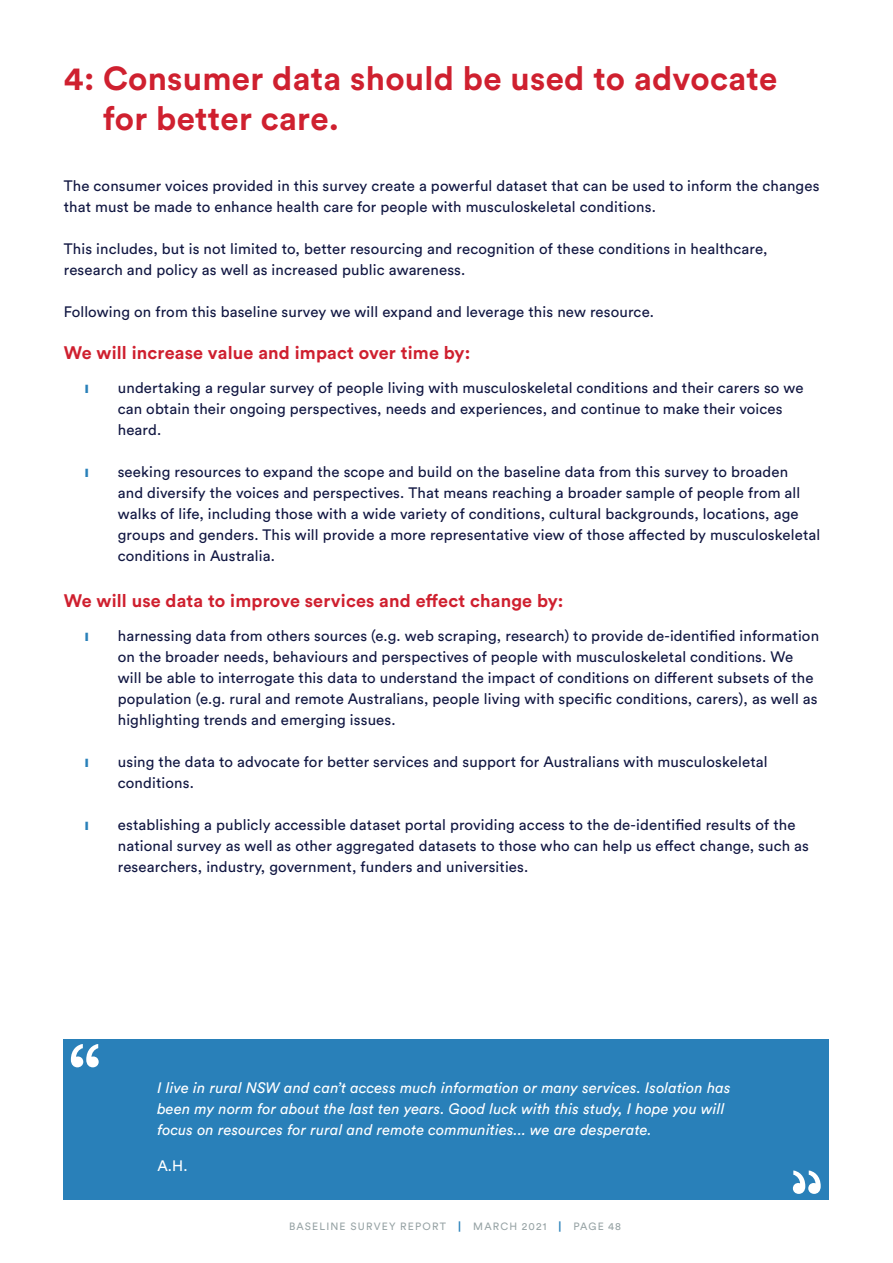
<style>
.page{position:relative;width:893px;height:1263px;background:#fff}
.page>*{position:absolute;margin:0;border:0;box-sizing:border-box;transform-origin:0 0}
.t1{font:700 33px/39.6px "Circular Std";letter-spacing:.01em;color:#cf202f}
.t2{font:700 18px "Circular Std";letter-spacing:.01em;color:#cf202f}
.t3{font:15px/21px "Circular Std";letter-spacing:.01em;color:#111742}
.t4{font:italic 15px/21px "Circular Std";letter-spacing:.01em;color:#fff}
.t5{font:15px "Circular Std";color:#fff}
.t6{font:10.5px "Circular Std";letter-spacing:.11em;color:#98a4a6}
.s1{font-weight:900;color:#2980b9}
</style>
<div class="page">
<div style="left:64px;top:1039px;width:765px;height:160px;background:#2980b9"></div>
<svg style="left:71px;top:1044px;width:28px;height:23px"></svg>
<svg style="left:793px;top:1170px;width:28px;height:24px"></svg>
<h1 class="t1" style="left:103px;top:58px;width:676px;text-indent:-39px">4: Consumer data should be used to advocate for better care.</h1>
<p class="t3" style="left:64px;top:175px;width:757px">The consumer voices provided in this survey create a powerful dataset that can be used to inform the changes that must be made to enhance health care for people with musculoskeletal conditions.</p>
<p class="t3" style="left:64px;top:238px;width:705px">This includes, but is not limited to, better resourcing and recognition of these conditions in healthcare, research and policy as well as increased public awareness.</p>
<p class="t3" style="left:64px;top:301px;width:592px">Following on from this baseline survey we will expand and leverage this new resource.</p>
<p class="t2" style="left:64px;top:341px;width:408px">We will increase value and impact over time by:</p>
<p class="t3" style="left:118px;top:377px;width:687px">undertaking a regular survey of people living with musculoskeletal conditions and their carers so we can obtain their ongoing perspectives, needs and experiences, and continue to make their voices heard.</p>
<p class="t3" style="left:118px;top:461px;width:704px">seeking resources to expand the scope and build on the baseline data from this survey to broaden<br>and diversify the voices and perspectives. That means reaching a broader sample of people from all walks of life, including those with a wide variety of conditions, cultural backgrounds, locations, age groups and genders. This will provide a more representative view of those affected by musculoskeletal conditions in Australia.</p>
<p class="t2" style="left:64px;top:589px;width:501px">We will use data to improve services and effect change by:</p>
<p class="t3" style="left:118px;top:625px;width:703px">harnessing data from others sources (e.g. web scraping, research) to provide de-identified information on the broader needs, behaviours and perspectives of people with musculoskeletal conditions. We will be able to interrogate this data to understand the impact of conditions on different subsets of the population (e.g. rural and remote Australians, people living with specific conditions, carers), as well as highlighting trends and emerging issues.</p>
<p class="t3" style="left:118px;top:751px;width:651px">using the data to advocate for better services and support for Australians with musculoskeletal conditions.</p>
<p class="t3" style="left:118px;top:814px;width:693px">establishing a publicly accessible dataset portal providing access to the de-identified results of the national survey as well as other aggregated datasets to those who can help us effect change, such as researchers, industry, government, funders and universities.</p>
<p class="t4" style="left:157px;top:1077px;width:575px">I live in rural NSW and can’t access much information or many services. Isolation has been my norm for about the last ten years. Good luck with this study, I hope you will focus on resources for rural and remote communities... we are desperate.</p>
<p class="t5" style="left:157px;top:1157px;width:32px">A.H.</p>
<p class="t6" style="left:289px;top:1219px;width:333px">BASELINE SURVEY REPORT <span class="s1">|</span> MARCH 2021 <span class="s1">|</span> PAGE 48</p>
</div>
